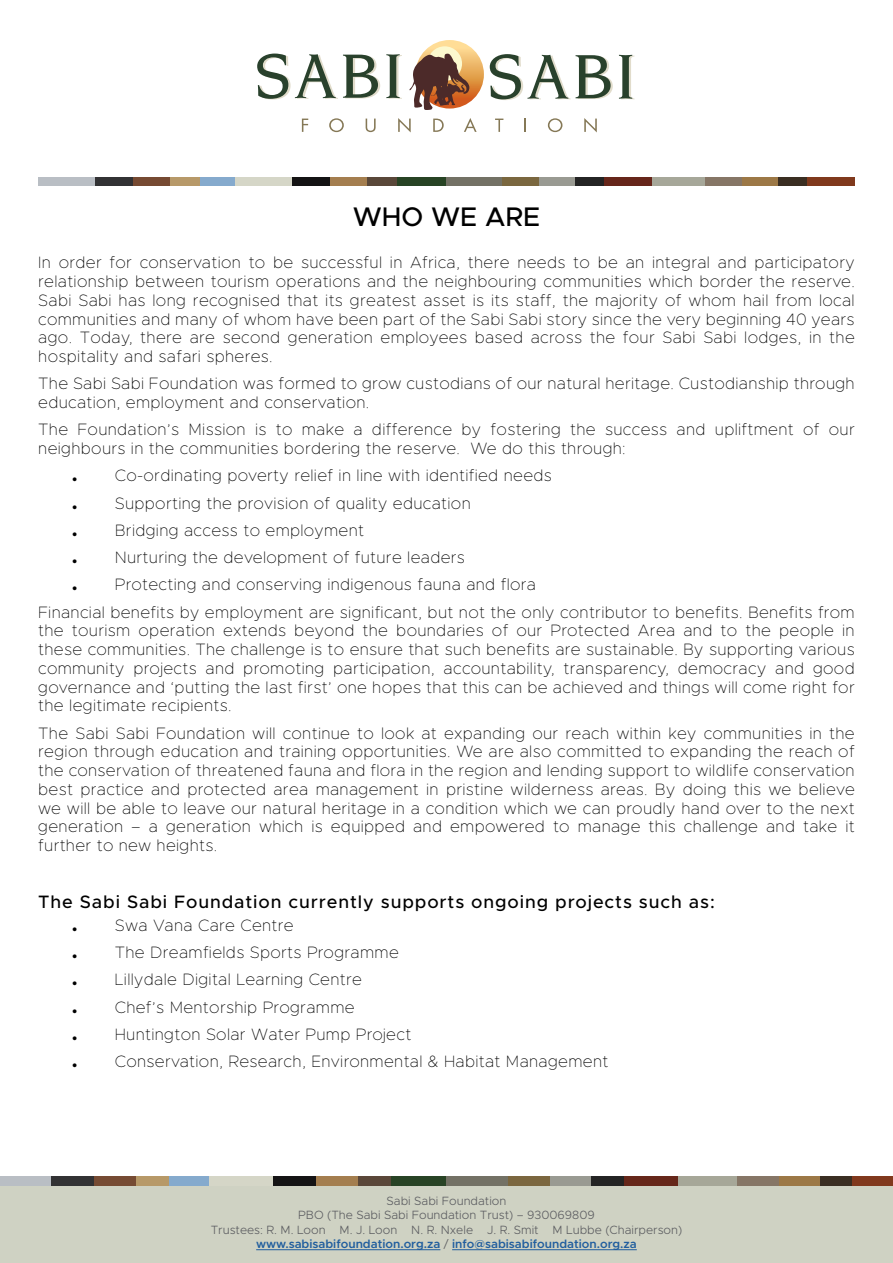
<style>
.page{position:relative;width:893px;height:1263px;background:#fff}
.page>*{position:absolute;margin:0;border:0;box-sizing:border-box;transform-origin:0 0}
.t1{font:500 27px "Metropolis";color:#000}
.t2{font:500 18px "Metropolis";letter-spacing:.05em;color:#000}
.t3{font:100 16.5px/18.8px "Metropolis";letter-spacing:.02em;color:#000;text-align:justify}
.t4{font:900 16.5px "Metropolis";color:#000}
.t5{font:300 12px/14.4px "Metropolis";color:#5b5c60;text-align:center}
.s1{font-weight:600;color:#215e9e}
</style>
<div class="page">
<div style="left:0;top:1180px;width:893px;height:83px;background:#cfd2c3"></div>
<div style="left:650px;top:177px;width:61px;height:8px;background:#a6a799"></div>
<div style="left:741px;top:177px;width:37px;height:8px;background:#9c7846"></div>
<div style="left:705px;top:177px;width:37px;height:8px;background:#867666"></div>
<div style="left:806px;top:177px;width:49px;height:8px;background:#80391d"></div>
<div style="left:778px;top:177px;width:28px;height:8px;background:#3a2e22"></div>
<div style="left:38px;top:177px;width:63px;height:8px;background:#b9bec4"></div>
<div style="left:133px;top:177px;width:37px;height:8px;background:#764a32"></div>
<div style="left:95px;top:177px;width:38px;height:8px;background:#323234"></div>
<div style="left:200px;top:177px;width:50px;height:8px;background:#85aacd"></div>
<div style="left:170px;top:177px;width:30px;height:8px;background:#b79969"></div>
<div style="left:235px;top:177px;width:63px;height:8px;background:#d5d6c7"></div>
<div style="left:330px;top:177px;width:38px;height:8px;background:#a47e4f"></div>
<div style="left:292px;top:177px;width:38px;height:8px;background:#141314"></div>
<div style="left:397px;top:177px;width:50px;height:8px;background:#274324"></div>
<div style="left:368px;top:177px;width:29px;height:8px;background:#594739"></div>
<div style="left:446px;top:177px;width:62px;height:8px;background:#737165"></div>
<div style="left:538px;top:177px;width:37px;height:8px;background:#999a92"></div>
<div style="left:502px;top:177px;width:36px;height:8px;background:#7a673f"></div>
<div style="left:603px;top:177px;width:49px;height:8px;background:#66261a"></div>
<div style="left:575px;top:177px;width:28px;height:8px;background:#242424"></div>
<div style="left:676px;top:1176px;width:68px;height:9px;background:#a6a798"></div>
<div style="left:778px;top:1176px;width:42px;height:9px;background:#9c7846"></div>
<div style="left:738px;top:1176px;width:41px;height:9px;background:#867666"></div>
<div style="left:852px;top:1176px;width:41px;height:9px;background:#81391d"></div>
<div style="left:820px;top:1176px;width:32px;height:9px;background:#3a2e22"></div>
<div style="left:0;top:1176px;width:58px;height:9px;background:#b9bec4"></div>
<div style="left:93px;top:1176px;width:43px;height:9px;background:#764b33"></div>
<div style="left:51px;top:1176px;width:43px;height:9px;background:#323234"></div>
<div style="left:169px;top:1176px;width:56px;height:9px;background:#85aacd"></div>
<div style="left:136px;top:1176px;width:33px;height:9px;background:#b79968"></div>
<div style="left:209px;top:1176px;width:71px;height:9px;background:#d5d6c7"></div>
<div style="left:315px;top:1176px;width:43px;height:9px;background:#a47e4f"></div>
<div style="left:273px;top:1176px;width:42px;height:9px;background:#151415"></div>
<div style="left:391px;top:1176px;width:56px;height:9px;background:#284325"></div>
<div style="left:358px;top:1176px;width:33px;height:9px;background:#5a4739"></div>
<div style="left:446px;top:1176px;width:69px;height:9px;background:#737165"></div>
<div style="left:550px;top:1176px;width:41px;height:9px;background:#999a92"></div>
<div style="left:509px;top:1176px;width:41px;height:9px;background:#7b673f"></div>
<div style="left:623px;top:1176px;width:54px;height:9px;background:#66271a"></div>
<div style="left:591px;top:1176px;width:32px;height:9px;background:#242424"></div>
<svg style="left:415px;top:40px;width:69px;height:69px"></svg>
<svg style="left:257px;top:54px;width:123px;height:46px"></svg>
<svg style="left:386px;top:54px;width:16px;height:45px"></svg>
<svg style="left:302px;top:119px;width:6px;height:13px"></svg>
<svg style="left:329px;top:118px;width:15px;height:14px"></svg>
<svg style="left:366px;top:119px;width:10px;height:13px"></svg>
<svg style="left:398px;top:118px;width:13px;height:14px"></svg>
<svg style="left:433px;top:119px;width:11px;height:13px"></svg>
<svg style="left:464px;top:118px;width:13px;height:14px"></svg>
<svg style="left:495px;top:119px;width:8px;height:13px"></svg>
<svg style="left:524px;top:119px;width:2px;height:13px"></svg>
<svg style="left:548px;top:118px;width:14px;height:14px"></svg>
<svg style="left:584px;top:118px;width:13px;height:14px"></svg>
<svg style="left:490px;top:54px;width:123px;height:46px"></svg>
<svg style="left:619px;top:55px;width:15px;height:44px"></svg>
<div style="left:427px;top:46px;width:35px;height:35px;background:#fcf9ce;border-radius:50%"></div>
<svg style="left:409px;top:54px;width:60px;height:56px"></svg>
<hr style="left:256px;top:1249px;width:184px;height:1px;background:#215e9e">
<hr style="left:452px;top:1249px;width:185px;height:1px;background:#215e9e">
<h1 class="t1" style="left:353px;top:199px;width:189px">WHO WE ARE</h1>
<p class="t3" style="left:38px;top:253px;width:818px">In order for conservation to be successful in Africa, there needs to be an integral and participatory relationship between tourism operations and the neighbouring communities which border the reserve.<br>Sabi Sabi has long recognised that its greatest asset is its staff, the majority of whom hail from local communities and many of whom have been part of the Sabi Sabi story since the very beginning 40 years ago. Today, there are second generation employees based across the four Sabi Sabi lodges, in the hospitality and safari spheres.</p>
<p class="t3" style="left:38px;top:374px;width:818px">The Sabi Sabi Foundation was formed to grow custodians of our natural heritage. Custodianship through education, employment and conservation.</p>
<p class="t3" style="left:38px;top:420px;width:818px">The Foundation’s Mission is to make a difference by fostering the success and upliftment of our neighbours in the communities bordering the reserve. We do this through:</p>
<p class="t4" style="left:72px;top:465px;width:7px">.</p>
<p class="t3" style="left:115px;top:466px;width:439px">Co-ordinating poverty relief in line with identified needs</p>
<p class="t4" style="left:72px;top:492px;width:7px">.</p>
<p class="t3" style="left:115px;top:493px;width:357px">Supporting the provision of quality education</p>
<p class="t4" style="left:72px;top:519px;width:7px">.</p>
<p class="t3" style="left:115px;top:521px;width:251px">Bridging access to employment</p>
<p class="t4" style="left:72px;top:547px;width:7px">.</p>
<p class="t3" style="left:115px;top:548px;width:352px">Nurturing the development of future leaders</p>
<p class="t4" style="left:72px;top:574px;width:7px">.</p>
<p class="t3" style="left:38px;top:571px;width:818px;line-height:27.3px;text-indent:77px">Protecting and conserving indigenous fauna and flora<br>Financial benefits by employment are significant, but not the only contributor to benefits. Benefits from</p>
<p class="t3" style="left:38px;top:621px;width:818px">the tourism operation extends beyond the boundaries of our Protected Area and to the people in these communities. The challenge is to ensure that such benefits are sustainable. By supporting various community projects and promoting participation, accountability, transparency, democracy and good governance and ‘putting the last first’ one hopes that this can be achieved and things will come right for the legitimate recipients.</p>
<p class="t3" style="left:38px;top:723px;width:818px">The Sabi Sabi Foundation will continue to look at expanding our reach within key communities in the region through education and training opportunities. We are also committed to expanding the reach of the conservation of threatened fauna and flora in the region and lending support to wildlife conservation best practice and protected area management in pristine wilderness areas. By doing this we believe we will be able to leave our natural heritage in a condition which we can proudly hand over to the next generation – a generation which is equipped and empowered to manage this challenge and take it further to new heights.</p>
<p class="t2" style="left:38px;top:890px;width:678px">The Sabi Sabi Foundation currently supports ongoing projects such as:</p>
<p class="t4" style="left:72px;top:914px;width:7px">.</p>
<p class="t3" style="left:115px;top:916px;width:180px">Swa Vana Care Centre</p>
<p class="t4" style="left:72px;top:942px;width:7px">.</p>
<p class="t3" style="left:115px;top:943px;width:286px">The Dreamfields Sports Programme</p>
<p class="t4" style="left:72px;top:969px;width:7px">.</p>
<p class="t3" style="left:115px;top:970px;width:249px">Lillydale Digital Learning Centre</p>
<p class="t4" style="left:72px;top:996px;width:7px">.</p>
<p class="t3" style="left:115px;top:997px;width:241px">Chef’s Mentorship Programme</p>
<p class="t4" style="left:72px;top:1024px;width:7px">.</p>
<p class="t3" style="left:115px;top:1025px;width:298px">Huntington Solar Water Pump Project</p>
<p class="t4" style="left:72px;top:1051px;width:7px">.</p>
<p class="t3" style="left:115px;top:1052px;width:495px">Conservation, Research, Environmental &amp; Habitat Management</p>
<p class="t5" style="left:211px;top:1193px;width:473px">Sabi Sabi Foundation<br>PBO (The Sabi Sabi Foundation Trust) – 930069809<br>Trustees: R. M. Loon M. J. Loon N. R. Nxele J. R. Smit M Lubbe (Chairperson) <span class="s1">www.sabisabifoundation.org.za</span> / <span class="s1">info@sabisabifoundation.org.za</span></p>
</div>
